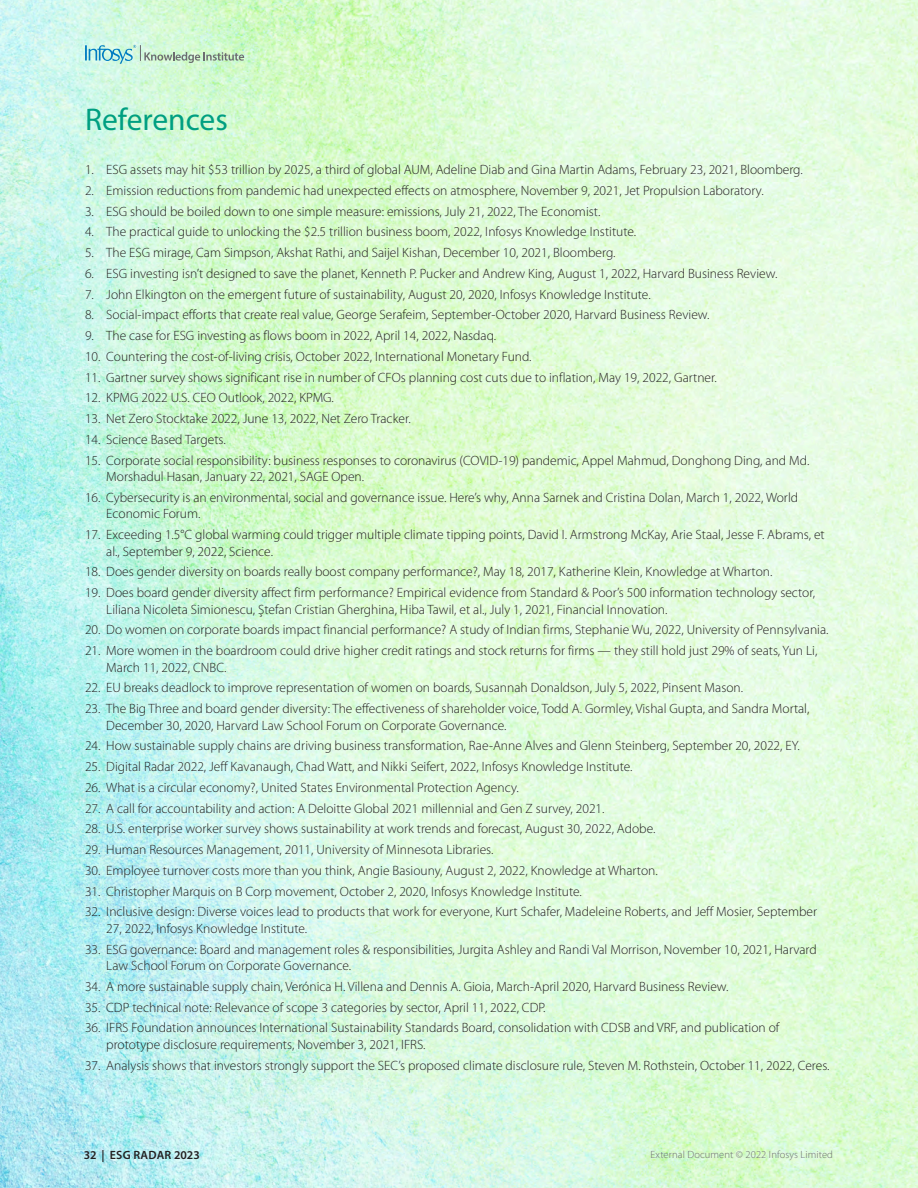
<style>
.page{position:relative;width:918px;height:1188px;background:#fff}
.page>*{position:absolute;margin:0;border:0;box-sizing:border-box;transform-origin:0 0}
.t1{font:31.5px "Myriad Pro";color:#009f81}
.t2{font:300 13.5px/16.5px "Myriad Pro";color:#231f20}
.t3{font:600 12px "Myriad Pro";letter-spacing:.01em;color:#231f20}
.t4{font:300 10.5px "Myriad Pro";letter-spacing:.01em;color:#6c6d70}
</style>
<div class="page">
<img style="left:0;top:0;width:918px;height:1188px">
<svg style="left:85px;top:45px;width:159px;height:19px;background:#b4ddc9"></svg>
<h1 class="t1" style="left:85px;top:100px;width:144px">References</h1>
<p class="t2" style="left:85px;top:162px;width:719px">1. ESG assets may hit $53 trillion by 2025, a third of global AUM, Adeline Diab and Gina Martin Adams, February 23, 2021, Bloomberg.</p>
<p class="t2" style="left:85px;top:182px;width:680px">2. Emission reductions from pandemic had unexpected effects on atmosphere, November 9, 2021, Jet Propulsion Laboratory.</p>
<p class="t2" style="left:85px;top:203px;width:517px">3. ESG should be boiled down to one simple measure: emissions, July 21, 2022, The Economist.</p>
<p class="t2" style="left:85px;top:224px;width:553px">4. The practical guide to unlocking the $2.5 trillion business boom, 2022, Infosys Knowledge Institute.</p>
<p class="t2" style="left:85px;top:245px;width:532px">5. The ESG mirage, Cam Simpson, Akshat Rathi, and Saijel Kishan, December 10, 2021, Bloomberg.</p>
<p class="t2" style="left:85px;top:265px;width:694px">6. ESG investing isn’t designed to save the planet, Kenneth P. Pucker and Andrew King, August 1, 2022, Harvard Business Review.</p>
<p class="t2" style="left:85px;top:286px;width:567px">7. John Elkington on the emergent future of sustainability, August 20, 2020, Infosys Knowledge Institute.</p>
<p class="t2" style="left:85px;top:307px;width:626px">8. Social-impact efforts that create real value, George Serafeim, September-October 2020, Harvard Business Review.</p>
<p class="t2" style="left:85px;top:328px;width:413px">9. The case for ESG investing as flows boom in 2022, April 14, 2022, Nasdaq.</p>
<p class="t2" style="left:85px;top:348px;width:448px">10. Countering the cost-of-living crisis, October 2022, International Monetary Fund.</p>
<p class="t2" style="left:85px;top:369px;width:633px">11. Gartner survey shows significant rise in number of CFOs planning cost cuts due to inflation, May 19, 2022, Gartner.</p>
<p class="t2" style="left:85px;top:390px;width:250px">12. KPMG 2022 U.S. CEO Outlook, 2022, KPMG.</p>
<p class="t2" style="left:85px;top:411px;width:327px">13. Net Zero Stocktake 2022, June 13, 2022, Net Zero Tracker.</p>
<p class="t2" style="left:85px;top:431px;width:142px">14. Science Based Targets.</p>
<p class="t2" style="left:106px;top:452px;width:705px;text-indent:-21px">15. Corporate social responsibility: business responses to coronavirus (COVID-19) pandemic, Appel Mahmud, Donghong Ding, and Md.<br>Morshadul Hasan, January 22, 2021, SAGE Open.</p>
<p class="t2" style="left:106px;top:489px;width:693px;text-indent:-21px">16. Cybersecurity is an environmental, social and governance issue. Here’s why, Anna Sarnek and Cristina Dolan, March 1, 2022, World<br>Economic Forum.</p>
<p class="t2" style="left:106px;top:527px;width:720px;text-indent:-21px">17. Exceeding 1.5°C global warming could trigger multiple climate tipping points, David I. Armstrong McKay, Arie Staal, Jesse F. Abrams, et al., September 9, 2022, Science.</p>
<p class="t2" style="left:85px;top:564px;width:689px">18. Does gender diversity on boards really boost company performance?, May 18, 2017, Katherine Klein, Knowledge at Wharton.</p>
<p class="t2" style="left:106px;top:585px;width:710px;text-indent:-21px">19. Does board gender diversity affect firm performance? Empirical evidence from Standard &amp; Poor’s 500 information technology sector,<br>Liliana Nicoleta Simionescu, Ştefan Cristian Gherghina, Hiba Tawil, et al., July 1, 2021, Financial Innovation.</p>
<p class="t2" style="left:85px;top:622px;width:745px">20. Do women on corporate boards impact financial performance? A study of Indian firms, Stephanie Wu, 2022, University of Pennsylvania.</p>
<p class="t2" style="left:106px;top:643px;width:713px;text-indent:-21px">21. More women in the boardroom could drive higher credit ratings and stock returns for firms — they still hold just 29% of seats, Yun Li,<br>March 11, 2022, CNBC.</p>
<p class="t2" style="left:85px;top:680px;width:660px">22. EU breaks deadlock to improve representation of women on boards, Susannah Donaldson, July 5, 2022, Pinsent Mason.</p>
<p class="t2" style="left:106px;top:701px;width:705px;text-indent:-21px">23. The Big Three and board gender diversity: The effectiveness of shareholder voice, Todd A. Gormley, Vishal Gupta, and Sandra Mortal,<br>December 30, 2020, Harvard Law School Forum on Corporate Governance.</p>
<p class="t2" style="left:85px;top:738px;width:716px">24. How sustainable supply chains are driving business transformation, Rae-Anne Alves and Glenn Steinberg, September 20, 2022, EY.</p>
<p class="t2" style="left:85px;top:759px;width:549px">25. Digital Radar 2022, Jeff Kavanaugh, Chad Watt, and Nikki Seifert, 2022, Infosys Knowledge Institute.</p>
<p class="t2" style="left:85px;top:779px;width:435px">26. What is a circular economy?, United States Environmental Protection Agency.</p>
<p class="t2" style="left:85px;top:800px;width:521px">27. A call for accountability and action: A Deloitte Global 2021 millennial and Gen Z survey, 2021.</p>
<p class="t2" style="left:85px;top:821px;width:572px">28. U.S. enterprise worker survey shows sustainability at work trends and forecast, August 30, 2022, Adobe.</p>
<p class="t2" style="left:85px;top:842px;width:410px">29. Human Resources Management, 2011, University of Minnesota Libraries.</p>
<p class="t2" style="left:85px;top:862px;width:574px">30. Employee turnover costs more than you think, Angie Basiouny, August 2, 2022, Knowledge at Wharton.</p>
<p class="t2" style="left:85px;top:883px;width:498px">31. Christopher Marquis on B Corp movement, October 2, 2020, Infosys Knowledge Institute.</p>
<p class="t2" style="left:106px;top:904px;width:712px;text-indent:-21px">32. Inclusive design: Diverse voices lead to products that work for everyone, Kurt Schafer, Madeleine Roberts, and Jeff Mosier, September<br>27, 2022, Infosys Knowledge Institute.</p>
<p class="t2" style="left:106px;top:941px;width:712px;text-indent:-21px">33. ESG governance: Board and management roles &amp; responsibilities, Jurgita Ashley and Randi Val Morrison, November 10, 2021, Harvard<br>Law School Forum on Corporate Governance.</p>
<p class="t2" style="left:85px;top:978px;width:645px">34. A more sustainable supply chain, Verónica H. Villena and Dennis A. Gioia, March-April 2020, Harvard Business Review.</p>
<p class="t2" style="left:85px;top:999px;width:462px">35. CDP technical note: Relevance of scope 3 categories by sector, April 11, 2022, CDP.</p>
<p class="t2" style="left:106px;top:1020px;width:675px;text-indent:-21px">36. IFRS Foundation announces International Sustainability Standards Board, consolidation with CDSB and VRF, and publication of prototype disclosure requirements, November 3, 2021, IFRS.</p>
<p class="t2" style="left:85px;top:1057px;width:746px">37. Analysis shows that investors strongly support the SEC’s proposed climate disclosure rule, Steven M. Rothstein, October 11, 2022, Ceres.</p>
<p class="t3" style="left:84px;top:1147px;width:117px">32 | ESG RADAR 2023</p>
<p class="t4" style="left:651px;top:1148px;width:184px">External Document © 2022 Infosys Limited</p>
</div>
